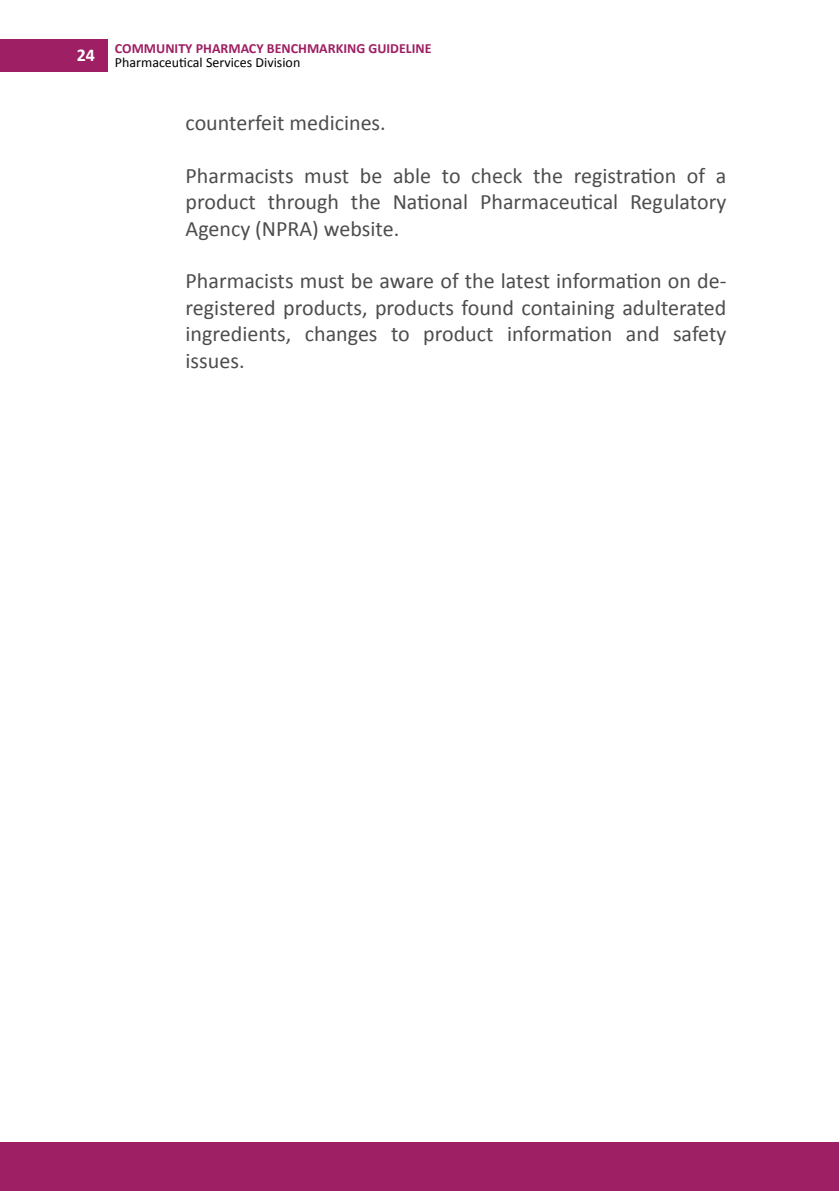
<style>
.page{position:relative;width:840px;height:1191px;background:#fff}
.page>*{position:absolute;margin:0;border:0;box-sizing:border-box;transform-origin:0 0}
.t1{font:22px/26.4px "Calibri";color:#4d4d4f;text-align:justify}
.t2{font:700 18px "Calibri";color:#fff}
.t3{font:700 14px "Calibri";color:#9e1f63}
.t4{font:14px "Calibri";color:#000}
</style>
<div class="page">
<div style="left:0;top:40px;width:108px;height:32px;background:#9e1f63"></div>
<div style="left:0;top:1142px;width:838px;height:49px;background:#9e1f63"></div>
<p class="t2" style="left:77px;top:44px;width:20px">24</p>
<p class="t3" style="left:115px;top:39px;width:318px">COMMUNITY PHARMACY BENCHMARKING GUIDELINE</p>
<p class="t4" style="left:115px;top:54px;width:187px">Pharmaceutical Services Division</p>
<p class="t1" style="left:185px;top:109px;width:201px">counterfeit medicines.</p>
<p class="t1" style="left:185px;top:162px;width:542px">Pharmacists must be able to check the registration of a product through the National Pharmaceutical Regulatory Agency (NPRA) website.</p>
<p class="t1" style="left:185px;top:268px;width:542px">Pharmacists must be aware of the latest information on de&shy;registered products, products found containing adulterated ingredients, changes to product information and safety issues.</p>
</div>
